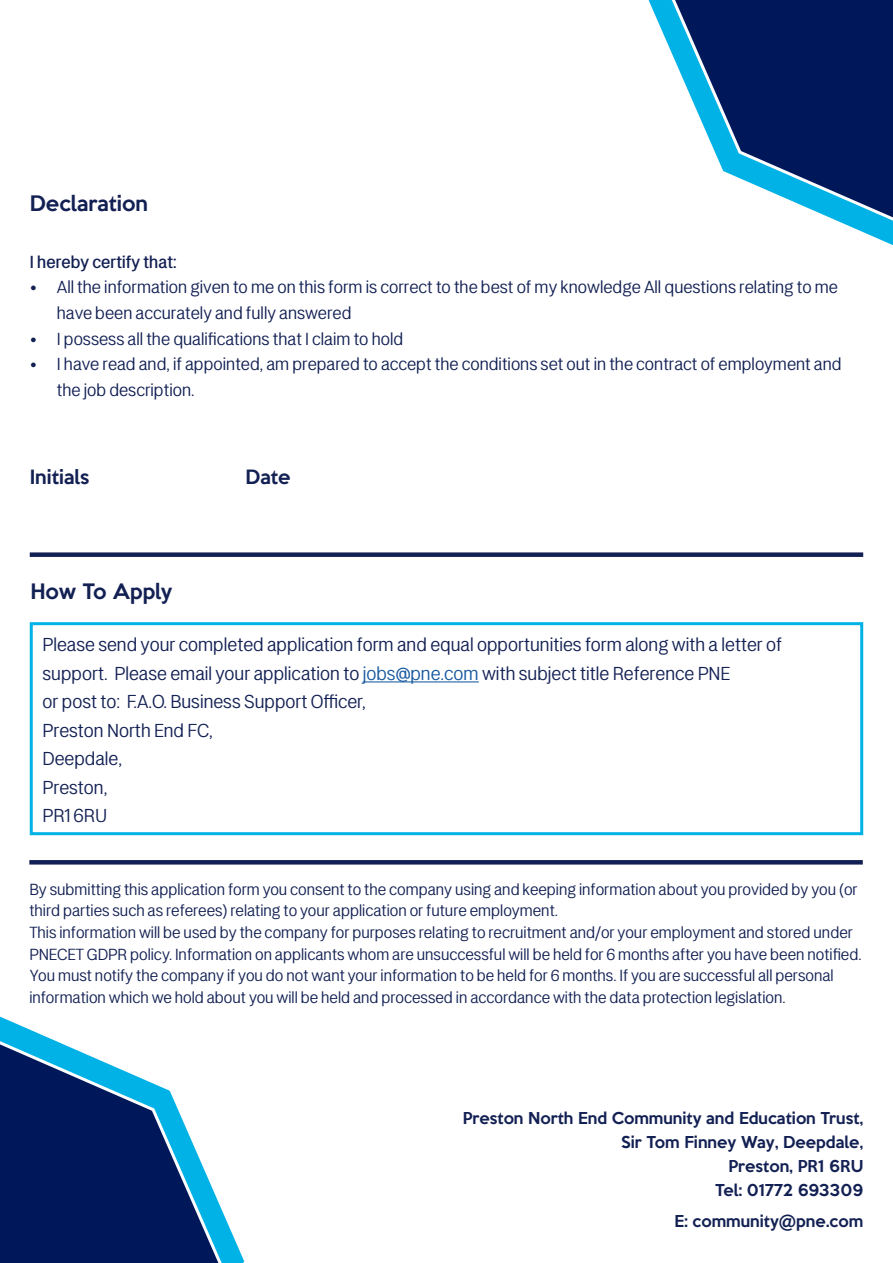
<style>
.page{position:relative;width:893px;height:1263px;background:#fff}
.page>*{position:absolute;margin:0;border:0;box-sizing:border-box;transform-origin:0 0}
.t1{font:21px/28.5px "LT Amber";color:#122053}
.t2{font:19.5px/25.5px "LT Amber";color:#122053}
.t3{font:500 19.5px "Keep Calm";color:#122053}
.t4{font:500 19.5px "LT Amber";color:#122053}
.t5{font:18px/21.6px "LT Amber";color:#122053}
.t6{font:500 18px "Keep Calm";color:#122053}
.t7{font:500 15px/24px "Keep Calm";color:#122053;text-align:right}
.s1{color:#16599f}
</style>
<div class="page">
<svg style="left:0;top:1016px;width:244px;height:247px"></svg>
<svg style="left:0;top:1031px;width:231px;height:232px"></svg>
<svg style="left:649px;top:0;width:244px;height:245px"></svg>
<svg style="left:662px;top:0;width:231px;height:230px"></svg>
<svg style="left:29px;top:860px;width:834px;height:4px;fill:#122053"></svg>
<div style="left:30px;top:622px;width:833px;height:213px;background:#fff;border:3px solid #00b2e6"></div>
<div style="left:30px;top:552px;width:833px;height:5px;background:#122053"></div>
<hr style="left:363px;top:681px;width:116px;height:1px;background:#16599f">
<p class="t3" style="left:30px;top:186px;width:120px">Declaration</p>
<p class="t4" style="left:30px;top:252px;width:149px">I hereby certify that:</p>
<p class="t2" style="left:57px;top:275px;width:783px;text-indent:-27px">• All the information given to me on this form is correct to the best of my knowledge All questions relating to me have been accurately and fully answered</p>
<p class="t2" style="left:30px;top:326px;width:375px">• I possess all the qualifications that I claim to hold</p>
<p class="t2" style="left:57px;top:352px;width:786px;text-indent:-27px">• I have read and, if appointed, am prepared to accept the conditions set out in the contract of employment and the job description.</p>
<p class="t6" style="left:30px;top:461px;width:61px">Initials</p>
<p class="t6" style="left:246px;top:461px;width:47px">Date</p>
<p class="t3" style="left:30px;top:574px;width:143px">How To Apply</p>
<p class="t1" style="left:43px;top:631px;width:741px">Please send your completed application form and equal opportunities form along with a letter of support. Please email your application to <span class="s1">jobs@pne.com</span> with subject title Reference PNE<br>or post to: F.A.O. Business Support Officer,<br>Preston North End FC,<br>Deepdale,<br>Preston,<br>PR1 6RU</p>
<p class="t5" style="left:29px;top:879px;width:834px">By submitting this application form you consent to the company using and keeping information about you provided by you (or third parties such as referees) relating to your application or future employment.<br>This information will be used by the company for purposes relating to recruitment and/or your employment and stored under PNECET GDPR policy. Information on applicants whom are unsuccessful will be held for 6 months after you have been notified.<br>You must notify the company if you do not want your information to be held for 6 months. If you are successful all personal information which we hold about you will be held and processed in accordance with the data protection legislation.</p>
<p class="t7" style="left:463px;top:1104px;width:402px">Preston North End Community and Education Trust,<br>Sir Tom Finney Way, Deepdale,<br>Preston, PR1 6RU<br>Tel: 01772 693309</p>
<p class="t7" style="left:674px;top:1208px;width:190px">E: community@pne.com</p>
</div>
